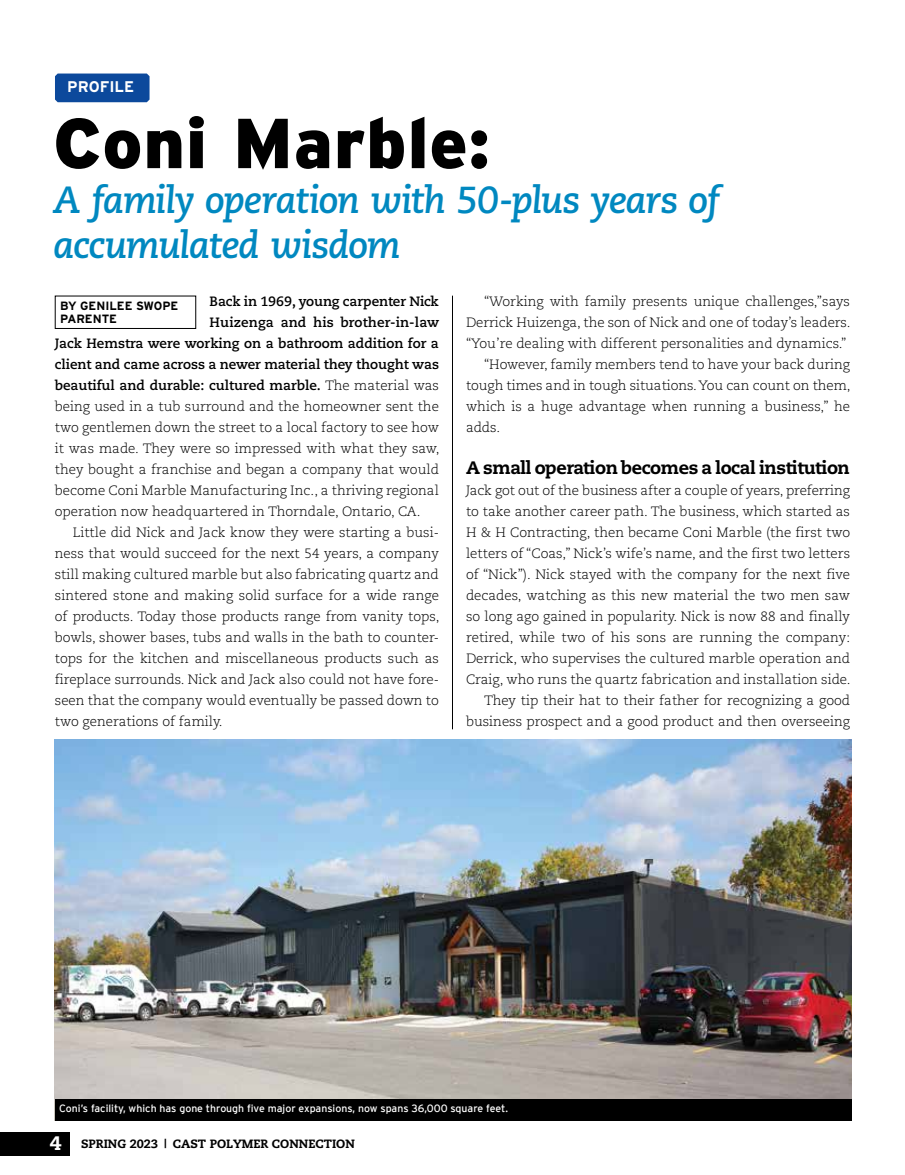
<style>
.page{position:relative;width:905px;height:1175px;background:#fff}
.page>*{position:absolute;margin:0;border:0;box-sizing:border-box;transform-origin:0 0}
.t1{font:900 70.5px "Interstate";letter-spacing:.01em;color:#000}
.t2{font:italic 700 37.5px/45px "Caecilia";letter-spacing:-.035em;color:#0088c0}
.t3{font:800 18px "Caecilia";letter-spacing:-.025em;color:#000}
.t4{font:700 15.45px "Interstate";color:#fff}
.t5{font:300 13.5px/21px "Caecilia";color:#000;text-align:right}
.t6{font:700 13.5px "Caecilia";color:#000}
.t7{font:800 12px "Caecilia";color:#000}
.t8{font:700 12px/13.5px "Interstate";color:#000}
.t9{font:10.5px "Interstate";color:#fff}
.s1{font-weight:300}
.s2{font-size:19.5px;color:#fff}
</style>
<div class="page">
<hr style="left:452px;top:296px;width:1px;height:433px;background:#000">
<div style="left:0;top:1132px;width:69px;height:23px;background:#000"></div>
<div style="left:55px;top:296px;width:141px;height:33px;border:1px solid #000"></div>
<div style="left:55px;top:74px;width:94px;height:28px;background:#0c499c"></div>
<img style="left:55px;top:740px;width:796px;height:359px">
<div style="left:55px;top:1099px;width:796px;height:21px;background:#000"></div>
<p class="t4" style="left:67px;top:78px;width:69px">PROFILE</p>
<h1 class="t1" style="left:53px;top:103px;width:438px">Coni Marble:</h1>
<h2 class="t2" style="left:53px;top:178px;width:668px">A family operation with 50-plus years of accumulated wisdom</h2>
<p class="t6" style="left:210px;top:293px;width:231px">Back in 1969, young carpenter Nick</p>
<p class="t6" style="left:210px;top:314px;width:231px">Huizenga and his brother-in-law</p>
<p class="t6" style="left:55px;top:335px;width:385px">Jack Hemstra were working on a bathroom addition for a</p>
<p class="t6" style="left:55px;top:356px;width:386px">client and came across a newer material they thought was</p>
<p class="t6" style="left:55px;top:377px;width:385px">beautiful and durable: cultured marble. <span class="s1">The material was</span></p>
<p class="t5" style="left:55px;top:396px;width:385px">being used in a tub surround and the homeowner sent the</p>
<p class="t5" style="left:55px;top:417px;width:385px">two gentlemen down the street to a local factory to see how</p>
<p class="t5" style="left:55px;top:438px;width:386px">it was made. They were so impressed with what they saw,</p>
<p class="t5" style="left:55px;top:459px;width:385px">they bought a franchise and began a company that would</p>
<p class="t5" style="left:55px;top:480px;width:385px">become Coni Marble Manufacturing Inc., a thriving regional</p>
<p class="t5" style="left:55px;top:501px;width:367px">operation now headquartered in Thorndale, Ontario, CA.</p>
<p class="t5" style="left:73px;top:522px;width:367px">Little did Nick and Jack know they were starting a busi-</p>
<p class="t5" style="left:55px;top:543px;width:385px">ness that would succeed for the next 54 years, a company</p>
<p class="t5" style="left:55px;top:564px;width:385px">still making cultured marble but also fabricating quartz and</p>
<p class="t5" style="left:55px;top:585px;width:385px">sintered stone and making solid surface for a wide range</p>
<p class="t5" style="left:55px;top:606px;width:386px">of products. Today those products range from vanity tops,</p>
<p class="t5" style="left:55px;top:627px;width:385px">bowls, shower bases, tubs and walls in the bath to counter-</p>
<p class="t5" style="left:55px;top:648px;width:385px">tops for the kitchen and miscellaneous products such as</p>
<p class="t5" style="left:55px;top:669px;width:385px">fireplace surrounds. Nick and Jack also could not have fore-</p>
<p class="t5" style="left:55px;top:690px;width:385px">seen that the company would eventually be passed down to</p>
<p class="t5" style="left:55px;top:711px;width:169px">two generations of family.</p>
<p class="t8" style="left:60px;top:299px;width:111px">BY GEN ILEE SWOPE<br>PARENTE</p>
<p class="t5" style="left:484px;top:291px;width:367px">“Working with family presents unique challenges,”says</p>
<p class="t5" style="left:466px;top:312px;width:386px">Derrick Huizenga, the son of Nick and one of today’s leaders.</p>
<p class="t5" style="left:466px;top:333px;width:382px">“You’re dealing with different personalities and dynamics.”</p>
<p class="t5" style="left:484px;top:354px;width:367px">“However, family members tend to have your back during</p>
<p class="t5" style="left:466px;top:375px;width:386px">tough times and in tough situations. You can count on them,</p>
<p class="t5" style="left:466px;top:396px;width:385px">which is a huge advantage when running a business,” he</p>
<p class="t5" style="left:466px;top:417px;width:36px">adds.</p>
<h3 class="t3" style="left:466px;top:457px;width:385px">A small operation becomes a local institution</h3>
<p class="t5" style="left:466px;top:480px;width:386px">Jack got out of the business after a couple of years, preferring to take another career path. The business, which started as H &amp; H Contracting, then became Coni Marble (the first two letters of “Coas,” Nick’s wife’s name, and the first two letters of “Nick”). Nick stayed with the company for the next five decades, watching as this new material the two men saw so long ago gained in popularity. Nick is now 88 and finally retired, while two of his sons are running the company:<br>Derrick, who supervises the cultured marble operation and Craig, who runs the quartz fabrication and installation side.<br>They tip their hat to their father for recognizing a good business prospect and a good product and then overseeing</p>
<p class="t9" style="left:59px;top:1102px;width:450px">Coni’s facility, which has gone through five major expansions, now spans 36,000 square feet.</p>
<p class="t7" style="left:50px;top:1136px;width:249px"><span class="s2">4</span> SPRING 2023 | Cast PolyMEr Connecti</p>
<p class="t7" style="left:336px;top:1136px;width:19px">on</p>
</div>
